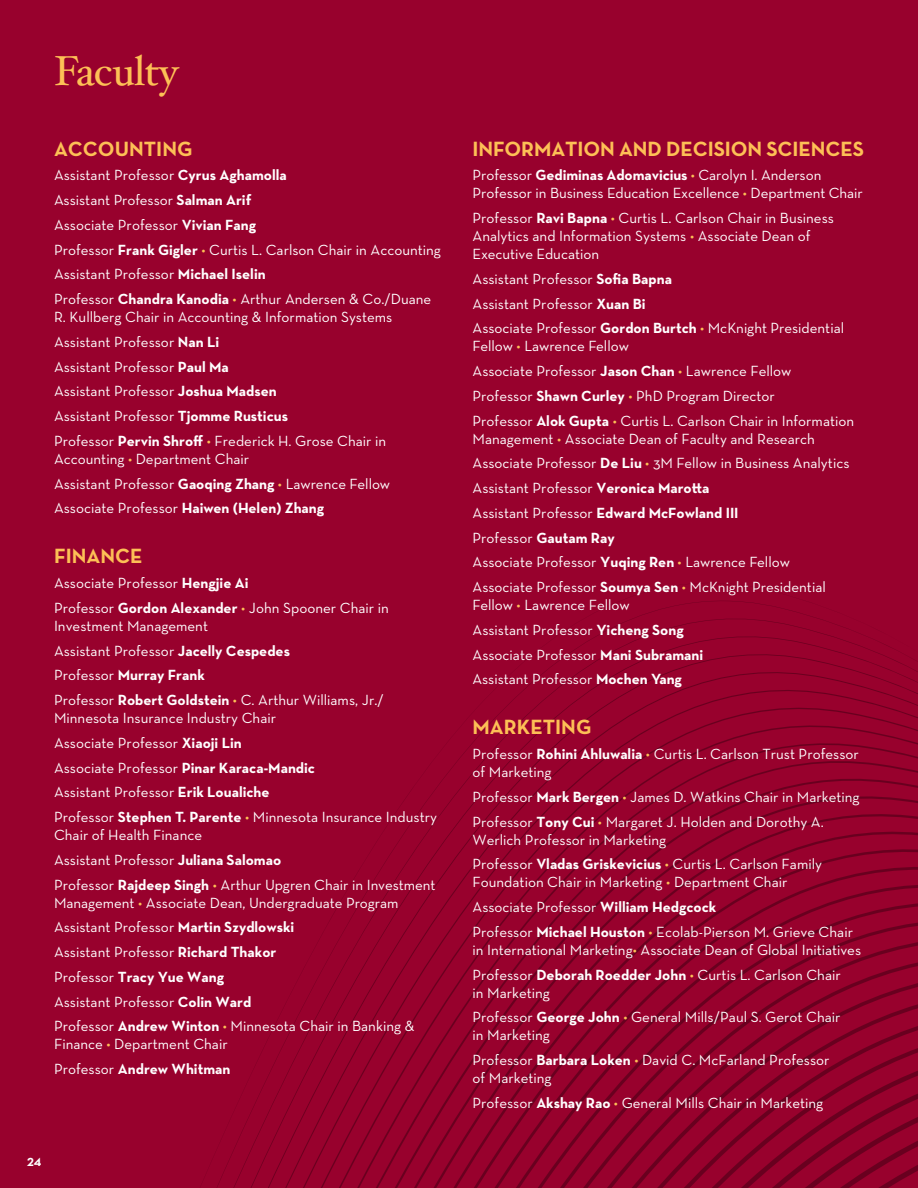
<style>
.page{position:relative;width:918px;height:1188px;background:#98012d}
.page>*{position:absolute;margin:0;border:0;box-sizing:border-box;transform-origin:0 0}
.t1{font:42px "Hoefler Text";letter-spacing:-.015em;color:#fdc056}
.t2{font:700 21px "Neutraface Text";letter-spacing:-.005em;color:#fdc056}
.t3{font:15px/24.8px "Neutraface Text";color:#fff}
.t4{font:700 12px "Neutraface Text";color:#fff}
.s1{font-weight:700}
.s2{color:#fdc056}
</style>
<div class="page">
<svg style="left:533px;top:600px;width:385px;height:588px"></svg>
<h1 class="t1" style="left:54px;top:46px;width:126px">Faculty</h1>
<h2 class="t2" style="left:54px;top:135px;width:140px">ACCOUNTING</h2>
<p class="t3" style="left:54px;top:163px;width:389px">Assistant Professor <span class="s1">Cyrus Aghamolla<br></span>Assistant Professor <span class="s1">Salman Arif<br></span>Associate Professor <span class="s1">Vivian Fang<br></span>Professor <span class="s1">Frank Gigler</span> <span class="s2">•</span> Curtis L. Carlson Chair in Accounting Assistant Professor <span class="s1">Michael Iselin<br></span>Professor <span class="s1">Chandra Kanodia</span> <span class="s2">•</span> Arthur Andersen &amp; Co./Duane</p>
<p class="t3" style="left:54px;top:304px;width:340px">R. Kullberg Chair in Accounting &amp; Information Systems Assistant Professor <span class="s1">Nan Li<br></span>Assistant Professor <span class="s1">Paul Ma<br></span>Assistant Professor <span class="s1">Joshua Madsen<br></span>Assistant Professor <span class="s1">Tjomme Rusticus<br></span>Professor <span class="s1">Pervin Shroff</span> <span class="s2">•</span> Frederick H. Grose Chair in</p>
<p class="t3" style="left:54px;top:446px;width:338px">Accounting <span class="s2">•</span> Department Chair<br>Assistant Professor <span class="s1">Gaoqing Zhang</span> <span class="s2">•</span> Lawrence Fellow<br>Associate Professor <span class="s1">Haiwen (Helen) Zhang</span></p>
<h2 class="t2" style="left:54px;top:543px;width:90px">FINANCE</h2>
<p class="t3" style="left:54px;top:570px;width:336px">Associate Professor <span class="s1">Hengjie Ai<br></span>Professor <span class="s1">Gordon Alexander</span> <span class="s2">•</span> John Spooner Chair in</p>
<p class="t3" style="left:54px;top:613px;width:331px">Investment Management<br>Assistant Professor <span class="s1">Jacelly Cespedes<br></span>Professor <span class="s1">Murray Frank<br></span>Professor <span class="s1">Robert Goldstein</span> <span class="s2">•</span> C. Arthur Williams, Jr./</p>
<p class="t3" style="left:54px;top:705px;width:385px">Minnesota Insurance Industry Chair<br>Associate Professor <span class="s1">Xiaoji Lin<br></span>Associate Professor <span class="s1">Pinar Karaca-Mandic<br></span>Assistant Professor <span class="s1">Erik Loualiche<br></span>Professor <span class="s1">Stephen T. Parente</span> <span class="s2">•</span> Minnesota Insurance Industry</p>
<p class="t3" style="left:54px;top:822px;width:383px">Chair of Health Finance<br>Assistant Professor <span class="s1">Juliana Salomao<br></span>Professor <span class="s1">Rajdeep Singh</span> <span class="s2">•</span> Arthur Upgren Chair in Investment</p>
<p class="t3" style="left:54px;top:890px;width:362px">Management <span class="s2">•</span> Associate Dean, Undergraduate Program Assistant Professor <span class="s1">Martin Szydlowski<br></span>Assistant Professor <span class="s1">Richard Thakor<br></span>Professor <span class="s1">Tracy Yue Wang<br></span>Assistant Professor <span class="s1">Colin Ward<br></span>Professor <span class="s1">Andrew Winton</span> <span class="s2">•</span> Minnesota Chair in Banking &amp;</p>
<p class="t3" style="left:54px;top:1032px;width:178px">Finance <span class="s2">•</span> Department Chair<br>Professor <span class="s1">Andrew Whitman</span></p>
<p class="t4" style="left:27px;top:1154px;width:16px">24</p>
<h2 class="t2" style="left:472px;top:135px;width:393px">INFORMATION AND DECISION SCIENCES</h2>
<p class="t3" style="left:472px;top:166px;width:392px;line-height:18px">Professor <span class="s1">Gediminas Adomavicius</span> <span class="s2">•</span> Carolyn I. Anderson<br>Professor in Business Education Excellence <span class="s2">•</span> Department Chair</p>
<p class="t3" style="left:472px;top:209px;width:363px;line-height:18px">Professor <span class="s1">Ravi Bapna</span> <span class="s2">•</span> Curtis L. Carlson Chair in Business<br>Analytics and Information Systems <span class="s2">•</span> Associate Dean of<br>Executive Education</p>
<p class="t3" style="left:472px;top:266px;width:373px">Assistant Professor <span class="s1">Sofia Bapna<br></span>Assistant Professor <span class="s1">Xuan Bi<br></span>Associate Professor <span class="s1">Gordon Burtch</span> <span class="s2">•</span> McKnight Presidential</p>
<p class="t3" style="left:472px;top:334px;width:383px">Fellow <span class="s2">•</span> Lawrence Fellow<br>Associate Professor <span class="s1">Jason Chan</span> <span class="s2">•</span> Lawrence Fellow Professor <span class="s1">Shawn Curley</span> <span class="s2">•</span> PhD Program Director<br>Professor <span class="s1">Alok Gupta</span> <span class="s2">•</span> Curtis L. Carlson Chair in Information</p>
<p class="t3" style="left:472px;top:426px;width:379px">Management <span class="s2">•</span> Associate Dean of Faculty and Research Associate Professor <span class="s1">De Liu</span> <span class="s2">•</span> 3M Fellow in Business Analytics Assistant Professor <span class="s1">Veronica Marotta<br></span>Assistant Professor <span class="s1">Edward McFowland III<br></span>Professor <span class="s1">Gautam Ray<br></span>Associate Professor <span class="s1">Yuqing Ren</span> <span class="s2">•</span> Lawrence Fellow Associate Professor <span class="s1">Soumya Sen</span> <span class="s2">•</span> McKnight Presidential</p>
<p class="t3" style="left:472px;top:592px;width:232px">Fellow <span class="s2">•</span> Lawrence Fellow<br>Assistant Professor <span class="s1">Yicheng Song<br></span>Associate Professor <span class="s1">Mani Subramani<br></span>Assistant Professor <span class="s1">Mochen Yang</span></p>
<h2 class="t2" style="left:472px;top:714px;width:121px">MARKETING</h2>
<p class="t3" style="left:472px;top:745px;width:388px;line-height:18px">Professor <span class="s1">Rohini Ahluwalia</span> <span class="s2">•</span> Curtis L. Carlson Trust Professor of Marketing</p>
<p class="t3" style="left:472px;top:784px;width:389px">Professor <span class="s1">Mark Bergen</span> <span class="s2">•</span> James D. Watkins Chair in Marketing<br>Professor <span class="s1">Tony Cui</span> <span class="s2">•</span> Margaret J. Holden and Dorothy A.</p>
<p class="t3" style="left:472px;top:827px;width:351px">Werlich Professor in Marketing<br>Professor <span class="s1">Vladas Griskevicius</span> <span class="s2">•</span> Curtis L. Carlson Family</p>
<p class="t3" style="left:472px;top:870px;width:382px">Foundation Chair in Marketing <span class="s2">•</span> Department Chair<br>Associate Professor <span class="s1">William Hedgcock<br></span>Professor <span class="s1">Michael Houston</span> <span class="s2">•</span> Ecolab-Pierson M. Grieve Chair</p>
<p class="t3" style="left:472px;top:937px;width:390px">in International Marketing<span class="s2">•</span> Associate Dean of Global Initiatives<br>Professor <span class="s1">Deborah Roedder John</span> <span class="s2">•</span> Curtis L. Carlson Chair</p>
<p class="t3" style="left:472px;top:980px;width:369px">in Marketing<br>Professor <span class="s1">George John</span> <span class="s2">•</span> General Mills/Paul S. Gerot Chair</p>
<p class="t3" style="left:472px;top:1023px;width:359px">in Marketing<br>Professor <span class="s1">Barbara Loken</span> <span class="s2">•</span> David C. McFarland Professor</p>
<p class="t3" style="left:472px;top:1065px;width:352px">of Marketing<br>Professor <span class="s1">Akshay Rao</span> <span class="s2">•</span> General Mills Chair in Marketing</p>
</div>
